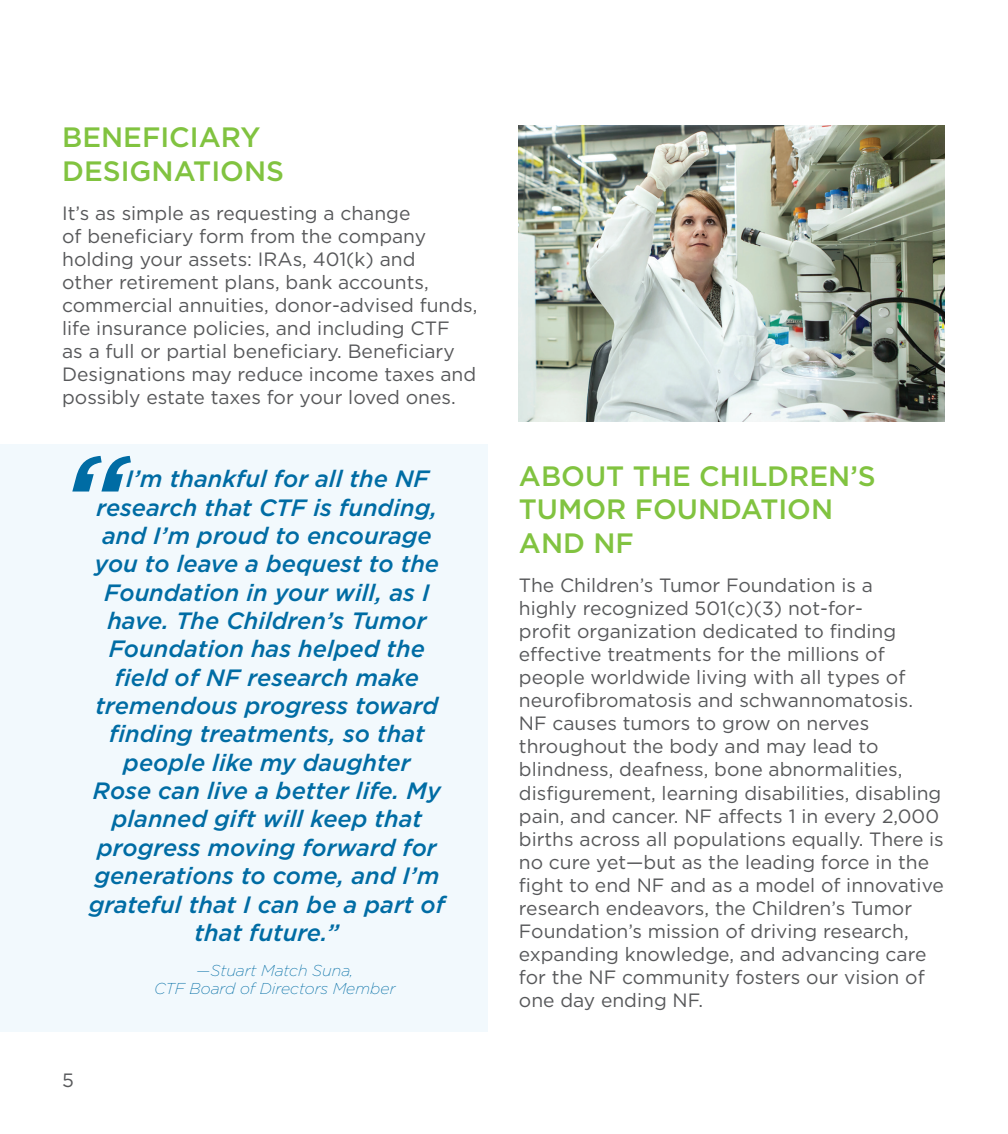
<style>
.page{position:relative;width:1008px;height:1134px;background:#fff}
.page>*{position:absolute;margin:0;border:0;box-sizing:border-box;transform-origin:0 0}
.QUOTATION_MARKS_BIG__gotham{font:italic 500 126px "Gotham";color:#006ca4}
.PARAGRAPH_TITLE__gotham{font:500 28px/33.6px "Gotham";color:#81c340}
.QUOTES__gotham__2{font:italic 500 23.62px "Gotham";color:#006ca4}
.BODY_TEXT__gotham__80{font:19.25px/23.1px "Gotham";color:#57585a}
.QUOTES_credit__gotham{font:italic 200 15.75px/18.9px "Gotham";color:#006ca4;text-align:center}
</style>
<div class="page">
<div style="left:0;top:445px;width:487px;height:587px;background:#f2f9fd"></div>
<img style="left:519px;top:125px;width:425px;height:296px">
<p class="PARAGRAPH_TITLE__gotham" style="left:62px;top:120px;width:223px">BENEFICIARY<br>DESIGNATIONS</p>
<p class="BODY_TEXT__gotham__80" style="left:62px;top:201px;width:417px">It’s as simple as requesting a change<br>of beneficiary form from the company holding your assets: IRAs, 401(k) and<br>other retirement plans, bank accounts, commercial annuities, donor-advised funds, life insurance policies, and including CTF<br>as a full or partial beneficiary. Beneficiary Designations may reduce income taxes and possibly estate taxes for your loved ones.</p>
<p class="QUOTATION_MARKS_BIG__gotham" style="left:58px;top:418px;width:68px">“</p>
<p class="PARAGRAPH_TITLE__gotham" style="left:519px;top:459px;width:358px">ABOUT THE CHILDREN’S<br>TUMOR FOUNDATION<br>AND NF</p>
<p class="BODY_TEXT__gotham__80" style="left:519px;top:573px;width:426px">The Children’s Tumor Foundation is a<br>highly recognized 501(c)(3) not-for-<br>profit organization dedicated to finding effective treatments for the millions of people worldwide living with all types of neurofibromatosis and schwannomatosis.<br>NF causes tumors to grow on nerves throughout the body and may lead to blindness, deafness, bone abnormalities, disfigurement, learning disabilities, disabling pain, and cancer. NF affects 1 in every 2,000 births across all populations equally. There is no cure yet—but as the leading force in the fight to end NF and as a model of innovative research endeavors, the Children’s Tumor Foundation’s mission of driving research, expanding knowledge, and advancing care for the NF community fosters our vision of one day ending NF.</p>
<p class="QUOTES__gotham__2" style="left:126px;top:463px;width:305px">I’m thankful for all the NF</p>
<p class="QUOTES__gotham__2" style="left:96px;top:492px;width:343px">research that CTF is funding,</p>
<p class="QUOTES__gotham__2" style="left:102px;top:520px;width:331px">and I’m proud to encourage</p>
<p class="QUOTES__gotham__2" style="left:95px;top:549px;width:346px">you to leave a bequest to the</p>
<p class="QUOTES__gotham__2" style="left:104px;top:577px;width:327px">Foundation in your will, as I</p>
<p class="QUOTES__gotham__2" style="left:107px;top:605px;width:321px">have. The Children’s Tumor</p>
<p class="QUOTES__gotham__2" style="left:109px;top:634px;width:318px">Foundation has helped the</p>
<p class="QUOTES__gotham__2" style="left:115px;top:662px;width:306px">field of NF research make</p>
<p class="QUOTES__gotham__2" style="left:96px;top:690px;width:344px">tremendous progress toward</p>
<p class="QUOTES__gotham__2" style="left:109px;top:719px;width:317px">finding treatments, so that</p>
<p class="QUOTES__gotham__2" style="left:123px;top:747px;width:289px">people like my daughter</p>
<p class="QUOTES__gotham__2" style="left:93px;top:775px;width:349px">Rose can live a better life. My</p>
<p class="QUOTES__gotham__2" style="left:112px;top:804px;width:312px">planned gift will keep that</p>
<p class="QUOTES__gotham__2" style="left:97px;top:832px;width:341px">progress moving forward for</p>
<p class="QUOTES__gotham__2" style="left:94px;top:860px;width:347px">generations to come, and I’m</p>
<p class="QUOTES__gotham__2" style="left:89px;top:889px;width:358px">grateful that I can be a part of</p>
<p class="QUOTES__gotham__2" style="left:195px;top:917px;width:146px">that future.”</p>
<p class="QUOTES_credit__gotham" style="left:154px;top:960px;width:243px">—Stuart Match Suna,<br>CTF Board of Directors Member</p>
<p class="BODY_TEXT__gotham__80" style="left:62px;top:1068px;width:13px">5</p>
</div>
